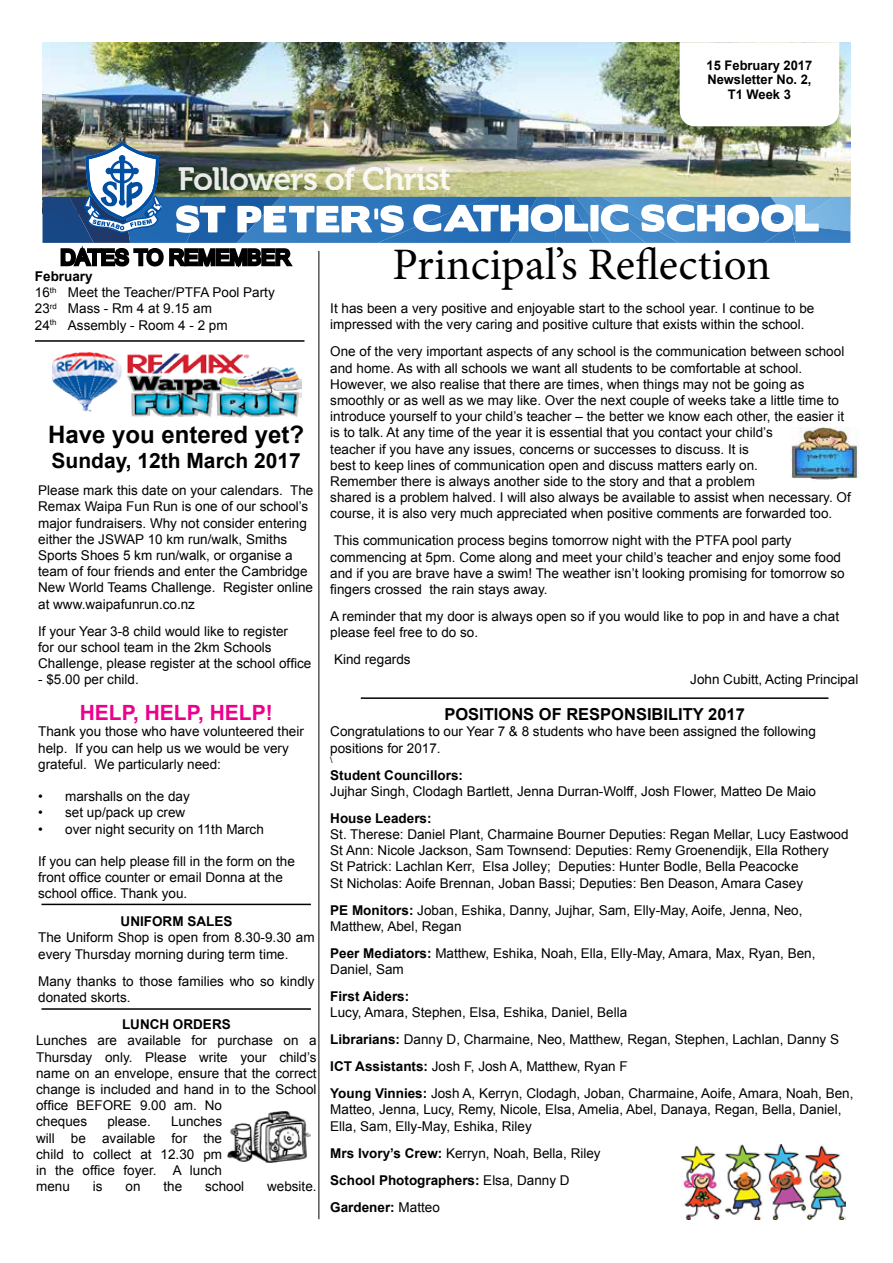
<style>
.page{position:relative;width:893px;height:1263px;background:#fff}
.page>*{position:absolute;margin:0;border:0;box-sizing:border-box;transform-origin:0 0}
.t1{font:45px "Minion Pro";color:#000}
.t2{font:32.1px "Museo 700";letter-spacing:-.025em;color:#fff}
.t3{font:700 24px "Arial";color:#000}
.t4{font:700 21px "Arial";color:#000}
.t5{font:700 21px "Arial";color:#ec008c}
.t6{font:700 16.5px "Arial";color:#000}
.t7{font:13.5px/16.2px "Arial";color:#000}
.t8{font:700 13.5px/27px "Arial";color:#000}
.t9{font:700 13.2px/14.5px "Arial";color:#000;text-align:center}
.t10{font:9px "Arial";color:#000}
.s1{font-weight:700}
.s2{font-weight:400}
</style>
<div class="page">
<hr style="left:318px;top:251px;width:1px;height:968px;background:#000">
<img style="left:43px;top:42px;width:807px;height:99px">
<svg style="left:680px;top:42px;width:159px;height:84px"></svg>
<hr style="left:35px;top:340px;width:269px;height:2px;background:#000">
<img style="left:42px;top:141px;width:808px;height:199px">
<hr style="left:41px;top:904px;width:270px;height:1px;background:#000">
<hr style="left:361px;top:697px;width:467px;height:2px;background:#000">
<hr style="left:41px;top:1008px;width:270px;height:2px;background:#000">
<img style="left:227px;top:1111px;width:83px;height:52px">
<img style="left:53px;top:352px;width:249px;height:66px">
<img style="left:681px;top:1145px;width:164px;height:74px">
<img style="left:791px;top:427px;width:68px;height:53px">
<h2 class="t2" style="left:177px;top:161px;width:275px">Followers of Christ</h2>
<p class="t9" style="left:707px;top:58px;width:107px">15 February 2017<br>Newsletter No. 2,<br>T1 Week 3</p>
<p class="t7" style="left:35px;top:268px;width:241px"><span class="s1">February<br></span>16<sup>th</sup> Meet the Teacher/PTFA Pool Party<br>23<sup>rd</sup> Mass - Rm 4 at 9.15 am<br>24<sup>th</sup> Assembly - Room 4 - 2 pm</p>
<h3 class="t3" style="left:48px;top:419px;width:258px">Have you entered yet?</h3>
<h3 class="t4" style="left:52px;top:447px;width:251px">Sunday, 12th March 2017</h3>
<p class="t7" style="left:38px;top:482px;width:277px">Please mark this date on your calendars. The Remax Waipa Fun Run is one of our school’s major fundraisers. Why not consider entering either the JSWAP 10 km run/walk, Smiths Sports Shoes 5 km run/walk, or organise a team of four friends and enter the Cambridge New World Teams Challenge. Register online at www.waipafunrun.co.nz</p>
<p class="t7" style="left:38px;top:623px;width:275px">If your Year 3-8 child would like to register<br>for our school team in the 2km Schools<br>Challenge, please register at the school office</p>
<p class="t7" style="left:38px;top:671px;width:102px">- $5.00 per child.</p>
<h3 class="t5" style="left:80px;top:699px;width:194px">HELP, HELP, HELP!</h3>
<p class="t7" style="left:38px;top:724px;width:267px">Thank you those who have volunteered their help. If you can help us we would be very grateful. We particularly need:</p>
<p class="t7" style="left:38px;top:788px;width:153px">• marshalls on the day</p>
<p class="t7" style="left:38px;top:805px;width:149px">• set up/pack up crew</p>
<p class="t7" style="left:38px;top:821px;width:227px">• over night security on 11th March</p>
<p class="t7" style="left:38px;top:853px;width:258px">If you can help please fill in the form on the front office counter or email Donna at the school office. Thank you.</p>
<p class="t8" style="left:121px;top:908px;width:113px">UNIFORM SALES</p>
<p class="t7" style="left:38px;top:929px;width:278px">The Uniform Shop is open from 8.30-9.30 am every Thursday morning during term time.</p>
<p class="t7" style="left:38px;top:973px;width:278px">Many thanks to those families who so kindly donated skorts.</p>
<p class="t8" style="left:122px;top:1011px;width:110px">LUNCH ORDERS</p>
<p class="t7" style="left:36px;top:1033px;width:282px">Lunches are available for purchase on a Thursday only. Please write your child’s name on an envelope, ensure that the correct change is included and hand in to the School office BEFORE 9.00 am. No<br>cheques</p>
<p class="t7" style="left:36px;top:1114px;width:187px;text-align:justify;text-indent:135px">Lunches will be available for the child to collect at 12.30 pm in the office foyer. A lunch menu</p>
<p class="t7" style="left:107px;top:1114px;width:45px">please.</p>
<p class="t7" style="left:93px;top:1178px;width:11px">is</p>
<p class="t7" style="left:126px;top:1178px;width:17px">on</p>
<p class="t7" style="left:163px;top:1178px;width:20px">the</p>
<p class="t7" style="left:205px;top:1178px;width:41px">school</p>
<p class="t7" style="left:267px;top:1178px;width:51px">website.</p>
<h1 class="t1" style="left:392px;top:235px;width:380px">Principal’s Reflection</h1>
<p class="t7" style="left:330px;top:300px;width:486px">It has been a very positive and enjoyable start to the school year. I continue to be impressed with the very caring and positive culture that exists within the school.</p>
<p class="t7" style="left:330px;top:344px;width:522px">One of the very important aspects of any school is the communication between school and home. As with all schools we want all students to be comfortable at school.<br>However, we also realise that there are times, when things may not be going as smoothly or as well as we may like. Over the next couple of weeks take a little time to introduce yourself to your child’s teacher – the better we know each other, the easier it is to talk. At any time of the year it is essential that you contact your child’s<br>teacher if you have any issues, concerns or successes to discuss. It is<br>best to keep lines of communication open and discuss matters early on.<br>Remember there is always another side to the story and that a problem<br>shared is a problem halved. I will also always be available to assist when necessary. Of course, it is also very much appreciated when positive comments are forwarded too.</p>
<p class="t7" style="left:330px;top:533px;width:516px">This communication process begins tomorrow night with the PTFA pool party commencing at 5pm. Come along and meet your child’s teacher and enjoy some food and if you are brave have a swim! The weather isn’t looking promising for tomorrow so fingers crossed the rain stays away.</p>
<p class="t7" style="left:330px;top:608px;width:510px">A reminder that my door is always open so if you would like to pop in and have a chat please feel free to do so.</p>
<p class="t7" style="left:334px;top:651px;width:78px">Kind regards</p>
<p class="t7" style="left:690px;top:671px;width:170px">John Cubitt, Acting Principal</p>
<p class="t6" style="left:444px;top:703px;width:302px">POSITIONS OF RESPONSIBILITY 2017</p>
<p class="t7" style="left:330px;top:724px;width:487px">Congratulations to our Year 7 &amp; 8 students who have been assigned the following positions for 2017.</p>
<p class="t10" style="left:330px;top:754px;width:4px">\</p>
<p class="t8" style="left:330px;top:762px;width:134px">Student Councillors:</p>
<p class="t7" style="left:330px;top:783px;width:487px">Jujhar Singh, Clodagh Bartlett, Jenna Durran-Wolff, Josh Flower, Matteo De Maio</p>
<p class="t8" style="left:330px;top:805px;width:103px">House Leaders:</p>
<p class="t7" style="left:330px;top:826px;width:520px">St. Therese: Daniel Plant, Charmaine Bourner Deputies: Regan Mellar, Lucy Eastwood St Ann: Nicole Jackson, Sam Townsend: Deputies: Remy Groenendijk, Ella Rothery<br>St Patrick: Lachlan Kerr, Elsa Jolley; Deputies: Hunter Bodle, Bella Peacocke<br>St Nicholas: Aoife Brennan, Joban Bassi; Deputies: Ben Deason, Amara Casey</p>
<p class="t7" style="left:330px;top:902px;width:474px"><span class="s1">PE Monitors:</span> Joban, Eshika, Danny, Jujhar, Sam, Elly-May, Aoife, Jenna, Neo,<br>Matthew, Abel, Regan</p>
<p class="t7" style="left:330px;top:945px;width:487px"><span class="s1">Peer Mediators:</span> Matthew, Eshika, Noah, Ella, Elly-May, Amara, Max, Ryan, Ben,<br>Daniel, Sam</p>
<p class="t8" style="left:330px;top:983px;width:81px">First Aiders:</p>
<p class="t7" style="left:330px;top:999px;width:525px;line-height:27px">Lucy, Amara, Stephen, Elsa, Eshika, Daniel, Bella<br><span class="s1">Librarians:</span> Danny D, Charmaine, Neo, Matthew, Regan, Stephen, Lachlan, Danny S <span class="s1">ICT Assistants:</span> Josh F, Josh A, Matthew, Ryan F<br><span class="s1">Young Vinnies:</span> Josh A, Kerryn, Clodagh, Joban, Charmaine, Aoife, Amara, Noah, Ben,</p>
<p class="t7" style="left:330px;top:1102px;width:513px">Matteo, Jenna, Lucy, Remy, Nicole, Elsa, Amelia, Abel, Danaya, Regan, Bella, Daniel,<br>Ella, Sam, Elly-May, Eshika, Riley</p>
<p class="t8" style="left:330px;top:1140px;width:272px">Mrs Ivory’s Crew: <span class="s2">Kerryn, Noah, Bella, Riley<br></span>School Photographers: <span class="s2">Elsa, Danny D<br></span>Gardener: <span class="s2">Matteo</span></p>
</div>
